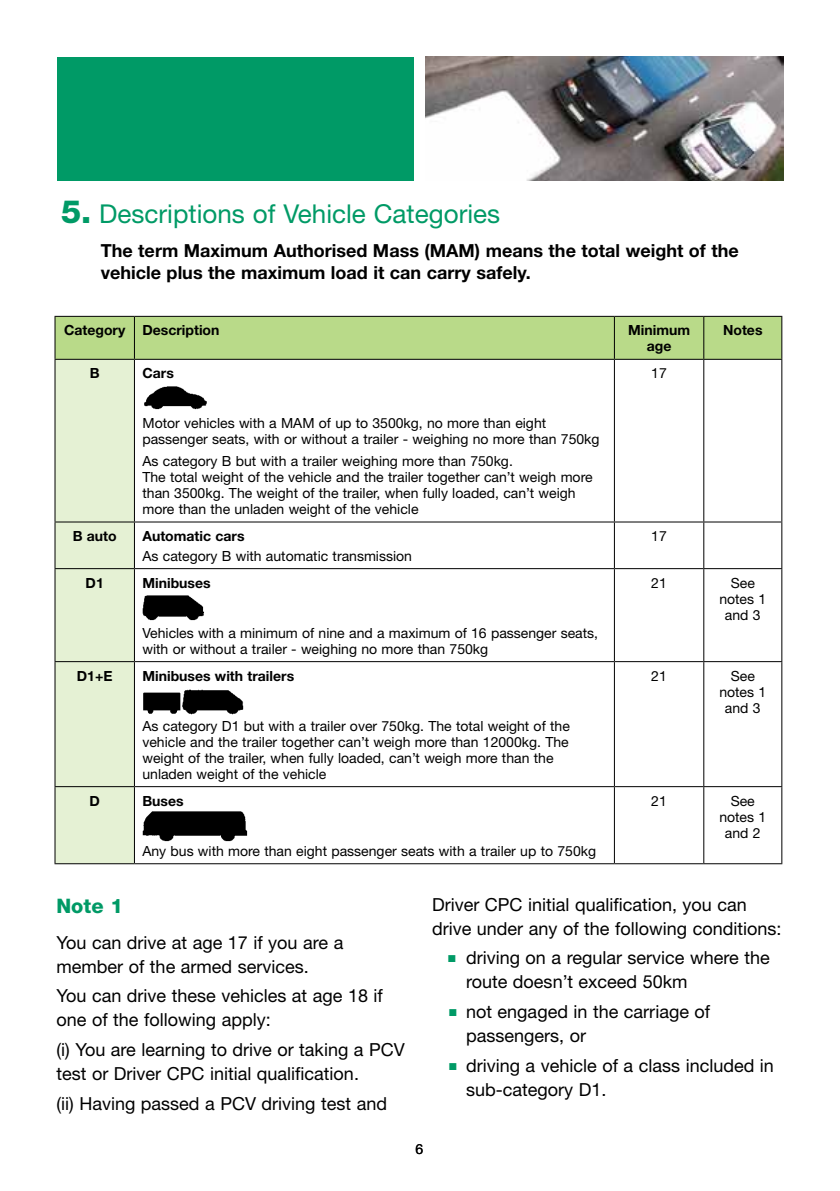
<style>
.page{position:relative;width:840px;height:1191px;background:#fff}
.page>*{position:absolute;margin:0;border:0;box-sizing:border-box;transform-origin:0 0}
.Titles{font:26px "Helvetica Neue";color:#009a66}
.Body{font:800 20px "Helvetica Neue";color:#009a66}
.Body-2{font:18px/24px "Helvetica Neue";color:#000}
.Titles-2{font:700 18px/21.6px "Helvetica Neue";color:#000}
.Bullets{font:18px/24px "Helvetica Neue";color:#000}
.Body-3{font:14px/16px "Helvetica Neue";color:#000}
.tiny_text{font:14px/16px "Helvetica Neue";color:#000}
.Body-4{font:700 14px/16px "Helvetica Neue";color:#000;text-align:center}
.Bullets-2{font:14px "Helvetica Neue";color:#000}
.s1{font-weight:800;font-size:32px}
.s2{color:#009a66}
</style>
<div class="page">
<div style="left:57px;top:57px;width:357px;height:123px;background:#009a66"></div>
<img style="left:425px;top:57px;width:357px;height:123px">
<svg style="left:55px;top:317px;width:725px;height:546px"></svg>
<hr style="left:54px;top:316px;width:80px;height:1px;background:#000">
<hr style="left:54px;top:317px;width:1px;height:42px;background:#000">
<hr style="left:134px;top:316px;width:480px;height:1px;background:#000">
<hr style="left:134px;top:317px;width:1px;height:42px;background:#000">
<hr style="left:614px;top:316px;width:89px;height:1px;background:#000">
<hr style="left:613px;top:317px;width:1px;height:42px;background:#000">
<hr style="left:703px;top:316px;width:78px;height:1px;background:#000">
<hr style="left:703px;top:317px;width:1px;height:42px;background:#000">
<hr style="left:780px;top:317px;width:1px;height:42px;background:#000">
<hr style="left:54px;top:359px;width:80px;height:1px;background:#000">
<hr style="left:54px;top:360px;width:1px;height:161px;background:#000">
<hr style="left:134px;top:359px;width:480px;height:1px;background:#000">
<hr style="left:134px;top:360px;width:1px;height:161px;background:#000">
<hr style="left:614px;top:359px;width:89px;height:1px;background:#000">
<hr style="left:613px;top:360px;width:1px;height:161px;background:#000">
<hr style="left:703px;top:359px;width:78px;height:1px;background:#000">
<hr style="left:703px;top:360px;width:1px;height:161px;background:#000">
<hr style="left:780px;top:360px;width:1px;height:161px;background:#000">
<hr style="left:54px;top:521px;width:80px;height:1px;background:#000">
<hr style="left:54px;top:522px;width:1px;height:46px;background:#000">
<hr style="left:134px;top:521px;width:480px;height:1px;background:#000">
<hr style="left:134px;top:522px;width:1px;height:46px;background:#000">
<hr style="left:614px;top:521px;width:89px;height:1px;background:#000">
<hr style="left:613px;top:522px;width:1px;height:46px;background:#000">
<hr style="left:703px;top:521px;width:78px;height:1px;background:#000">
<hr style="left:703px;top:522px;width:1px;height:46px;background:#000">
<hr style="left:780px;top:522px;width:1px;height:46px;background:#000">
<hr style="left:54px;top:786px;width:80px;height:1px;background:#000">
<hr style="left:134px;top:786px;width:480px;height:1px;background:#000">
<hr style="left:614px;top:786px;width:89px;height:1px;background:#000">
<hr style="left:703px;top:786px;width:78px;height:1px;background:#000">
<hr style="left:54px;top:863px;width:80px;height:1px;background:#000">
<hr style="left:134px;top:863px;width:480px;height:1px;background:#000">
<hr style="left:614px;top:863px;width:89px;height:1px;background:#000">
<hr style="left:703px;top:863px;width:78px;height:1px;background:#000">
<hr style="left:54px;top:568px;width:80px;height:1px;background:#000">
<hr style="left:54px;top:569px;width:1px;height:92px;background:#000">
<hr style="left:134px;top:568px;width:480px;height:1px;background:#000">
<hr style="left:134px;top:569px;width:1px;height:92px;background:#000">
<hr style="left:614px;top:568px;width:89px;height:1px;background:#000">
<hr style="left:613px;top:569px;width:1px;height:92px;background:#000">
<hr style="left:703px;top:568px;width:78px;height:1px;background:#000">
<hr style="left:703px;top:569px;width:1px;height:92px;background:#000">
<hr style="left:780px;top:569px;width:1px;height:92px;background:#000">
<hr style="left:54px;top:661px;width:80px;height:1px;background:#000">
<hr style="left:54px;top:662px;width:1px;height:124px;background:#000">
<hr style="left:134px;top:661px;width:480px;height:1px;background:#000">
<hr style="left:134px;top:662px;width:1px;height:124px;background:#000">
<hr style="left:614px;top:661px;width:89px;height:1px;background:#000">
<hr style="left:613px;top:662px;width:1px;height:124px;background:#000">
<hr style="left:703px;top:661px;width:78px;height:1px;background:#000">
<hr style="left:703px;top:662px;width:1px;height:124px;background:#000">
<hr style="left:780px;top:662px;width:1px;height:124px;background:#000">
<hr style="left:54px;top:787px;width:1px;height:76px;background:#000">
<hr style="left:134px;top:787px;width:1px;height:76px;background:#000">
<hr style="left:613px;top:787px;width:1px;height:76px;background:#000">
<hr style="left:703px;top:787px;width:1px;height:76px;background:#000">
<hr style="left:780px;top:787px;width:1px;height:76px;background:#000">
<img style="left:138px;top:380px;width:74px;height:33px">
<img style="left:137px;top:592px;width:108px;height:33px">
<img style="left:137px;top:685px;width:108px;height:33px">
<img style="left:139px;top:809px;width:108px;height:34px">
<h5 class="Titles" style="left:61px;top:198px;width:440px"><span class="s1">5.</span> Descriptions of Vehicle Categories</h5>
<h5 class="Titles-2" style="left:101px;top:240px;width:639px">The term Maximum Authorised Mass (MAM) means the total weight of the vehicle plus the maximum load it can carry safely.</h5>
<p class="Body-4" style="left:64px;top:322px;width:63px">Category</p>
<p class="Body-4" style="left:142px;top:322px;width:78px">Description</p>
<p class="Body-4" style="left:627px;top:322px;width:63px">Minimum age</p>
<p class="Body-4" style="left:722px;top:322px;width:41px">Notes</p>
<p class="Body-4" style="left:90px;top:365px;width:11px">B</p>
<p class="Body-4" style="left:142px;top:365px;width:33px">Cars</p>
<p class="Body-3" style="left:142px;top:415px;width:458px">Motor vehicles with a MAM of up to 3500kg, no more than eight passenger seats, with or without a trailer - weighing no more than 750kg</p>
<p class="Body-3" style="left:142px;top:453px;width:451px">As category B but with a trailer weighing more than 750kg.<br>The total weight of the vehicle and the trailer together can’t weigh more than 3500kg. The weight of the trailer, when fully loaded, can’t weigh more than the unladen weight of the vehicle</p>
<p class="Body-3" style="left:651px;top:365px;width:17px">17</p>
<p class="Body-4" style="left:73px;top:527px;width:45px">B auto</p>
<p class="Body-4" style="left:142px;top:527px;width:103px">Automatic cars</p>
<p class="Body-3" style="left:142px;top:547px;width:271px">As category B with automatic transmission</p>
<p class="Body-4" style="left:86px;top:574px;width:20px">D1</p>
<p class="Body-4" style="left:142px;top:574px;width:70px">Minibuses</p>
<p class="Body-3" style="left:142px;top:624px;width:457px">Vehicles with a minimum of nine and a maximum of 16 passenger seats, with or without a trailer - weighing no more than 750kg</p>
<p class="Body-4" style="left:77px;top:667px;width:37px">D1+E</p>
<p class="Body-4" style="left:142px;top:667px;width:153px">Minibuses with trailers</p>
<h6 class="tiny_text" style="left:142px;top:717px;width:428px">As category D1 but with a trailer over 750kg. The total weight of the vehicle and the trailer together can’t weigh more than 12000kg. The weight of the trailer, when fully loaded, can’t weigh more than the unladen weight of the vehicle</h6>
<p class="Body-4" style="left:89px;top:792px;width:12px">D</p>
<p class="Body-4" style="left:142px;top:792px;width:43px">Buses</p>
<h6 class="tiny_text" style="left:142px;top:842px;width:455px">Any bus with more than eight passenger seats with a trailer up to 750kg</h6>
<p class="Body-3" style="left:651px;top:528px;width:17px">17</p>
<p class="Body-3" style="left:651px;top:574px;width:17px">21</p>
<p class="Body-3" style="left:719px;top:574px;width:48px;text-align:center">See notes 1 and 3</p>
<p class="Body-3" style="left:651px;top:667px;width:17px">21</p>
<p class="Body-3" style="left:719px;top:667px;width:48px;text-align:center">See notes 1 and 3</p>
<p class="Body-3" style="left:651px;top:792px;width:17px">21</p>
<p class="Body-3" style="left:719px;top:792px;width:48px;text-align:center">See notes 1 and 2</p>
<p class="Body" style="left:56px;top:894px;width:68px">Note 1</p>
<p class="Body-2" style="left:56px;top:930px;width:288px">You can drive at age 17 if you are a member of the armed services.</p>
<p class="Body-2" style="left:56px;top:983px;width:328px">You can drive these vehicles at age 18 if one of the following apply:</p>
<p class="Body-2" style="left:56px;top:1037px;width:349px">(i) You are learning to drive or taking a PCV test or Driver CPC initial qualification.</p>
<p class="Body-2" style="left:56px;top:1091px;width:332px">(ii) Having passed a PCV driving test and</p>
<p class="Body-2" style="left:432px;top:891px;width:351px">Driver CPC initial qualification, you can drive under any of the following conditions:</p>
<p class="Body-2" style="left:466px;top:945px;width:305px;text-indent:-18px"><span class="s2">■</span> driving on a regular service where the route doesn’t exceed 50km</p>
<p class="Bullets" style="left:466px;top:999px;width:245px;text-indent:-17px"><span class="s2">■</span> not engaged in the carriage of passengers, or</p>
<p class="Bullets" style="left:466px;top:1053px;width:309px;text-indent:-17px"><span class="s2">■</span> driving a vehicle of a class included in sub-category D1.</p>
<p class="Bullets-2" style="left:415px;top:1140px;width:9px">6</p>
</div>
